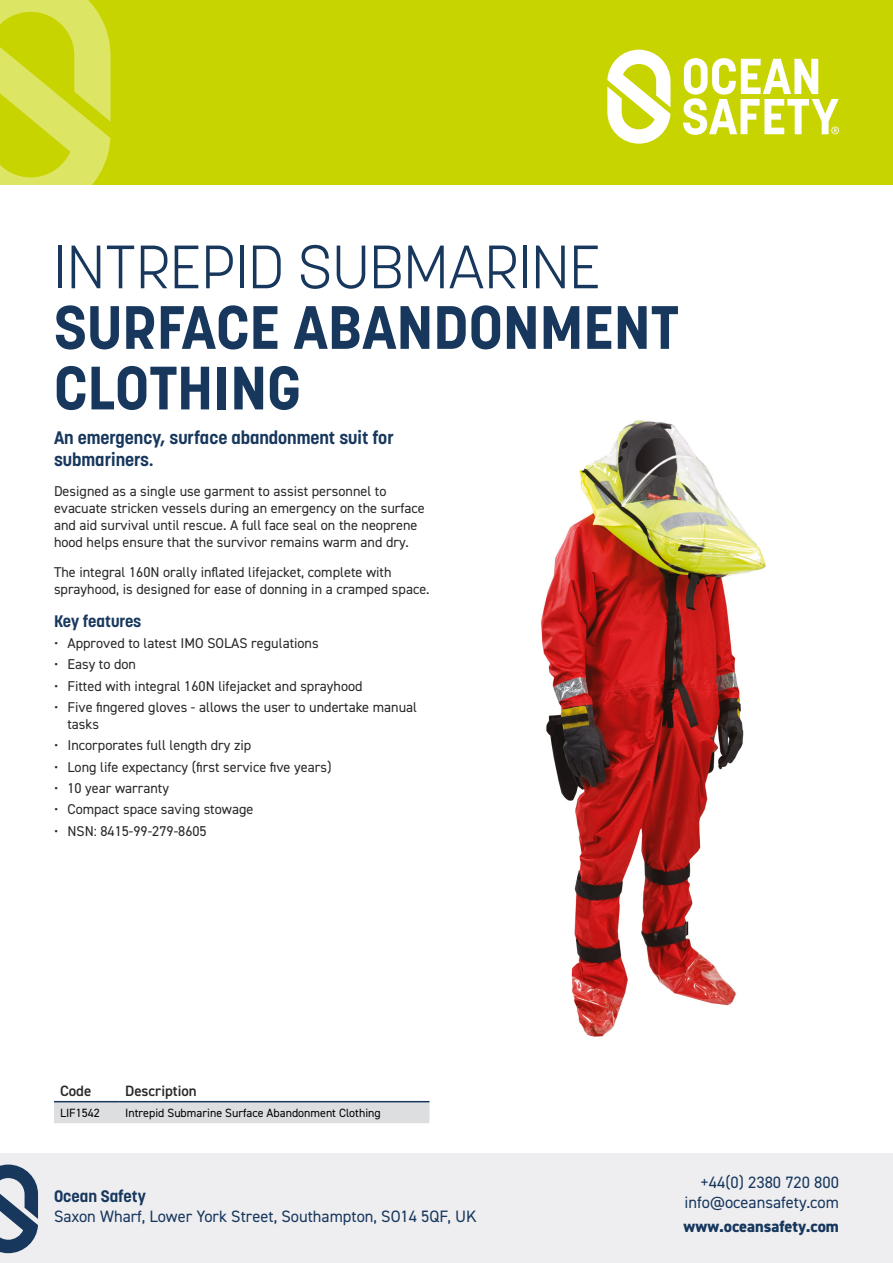
<style>
.page{position:relative;width:893px;height:1263px;background:#fff}
.page>*{position:absolute;margin:0;border:0;box-sizing:border-box;transform-origin:0 0}
.t1{font:700 60.6px/60.6px "Korolev";color:#17375d}
.t2{font:300 60.6px "Korolev";color:#17375d}
.t3{font:700 18px/21.6px "Korolev";color:#17375d}
.t4{font:16.5px/19.8px "DIN2014";color:#17375d;text-align:right}
.t5{font:700 16.5px "Korolev";color:#17375d}
.t6{font:800 16.5px "DIN2014";color:#17375d}
.t7{font:600 15px "DIN2014";color:#292829}
.t8{font:14.25px/17.1px "DIN2014";color:#292829}
.t9{font:12px "DIN2014";color:#000}
</style>
<div class="page">
<div style="left:0;top:0;width:893px;height:185px;background:#c8d400"></div>
<svg style="left:0;top:0;width:111px;height:185px"></svg>
<svg style="left:607px;top:50px;width:63px;height:94px"></svg>
<svg style="left:683px;top:58px;width:156px;height:77px"></svg>
<div style="left:0;top:1153px;width:893px;height:110px;background:#eeeef0"></div>
<svg style="left:0;top:1164px;width:38px;height:89px"></svg>
<div style="left:54px;top:1102px;width:375px;height:21px;background:#dddee0"></div>
<hr style="left:54px;top:1101px;width:65px;height:1px;background:#17375d">
<hr style="left:119px;top:1101px;width:310px;height:1px;background:#17375d">
<img style="left:541px;top:420px;width:225px;height:617px">
<h1 class="t2" style="left:54px;top:228px;width:548px">INTREPID SUBMARINE</h1>
<h1 class="t1" style="left:54px;top:297px;width:626px">SURFACE ABANDONMENT<br>CLOTHING</h1>
<p class="t3" style="left:54px;top:427px;width:341px">An emergency, surface abandonment suit for submariners.</p>
<p class="t8" style="left:54px;top:482px;width:372px">Designed as a single use garment to assist personnel to evacuate stricken vessels during an emergency on the surface and aid survival until rescue. A full face seal on the neoprene hood helps ensure that the survivor remains warm and dry.</p>
<p class="t8" style="left:54px;top:563px;width:377px">The integral 160N orally inflated lifejacket, complete with sprayhood, is designed for ease of donning in a cramped space.</p>
<p class="t5" style="left:54px;top:610px;width:89px">Key features</p>
<p class="t8" style="left:54px;top:634px;width:266px">• Approved to latest IMO SOLAS regulations</p>
<p class="t8" style="left:54px;top:655px;width:84px">• Easy to don</p>
<p class="t8" style="left:54px;top:677px;width:310px">• Fitted with integral 160N lifejacket and sprayhood</p>
<p class="t8" style="left:67px;top:698px;width:351px;text-indent:-13px">• Five fingered gloves - allows the user to undertake manual tasks</p>
<p class="t8" style="left:54px;top:737px;width:199px">• Incorporates full length dry zip</p>
<p class="t8" style="left:54px;top:758px;width:279px">• Long life expectancy (first service five years)</p>
<p class="t8" style="left:54px;top:779px;width:116px">• 10 year warranty</p>
<p class="t8" style="left:54px;top:801px;width:201px">• Compact space saving stowage</p>
<p class="t8" style="left:54px;top:822px;width:154px">• NSN: 8415-99-279-8605</p>
<p class="t7" style="left:60px;top:1080px;width:33px">Code</p>
<p class="t7" style="left:125px;top:1080px;width:73px">Description</p>
<p class="t9" style="left:60px;top:1105px;width:41px">LIF1542</p>
<p class="t9" style="left:125px;top:1105px;width:257px">Intrepid Submarine Surface Abandonment Clothing</p>
<p class="t5" style="left:54px;top:1186px;width:93px">Ocean Safety</p>
<p class="t4" style="left:54px;top:1206px;width:424px">Saxon Wharf, Lower York Street, Southampton, SO14 5QF, UK</p>
<p class="t4" style="left:685px;top:1172px;width:156px">+44(0) 2380 720 800 info@oceansafety.com</p>
<p class="t6" style="left:684px;top:1215px;width:157px">www.oceansafety.com</p>
</div>
